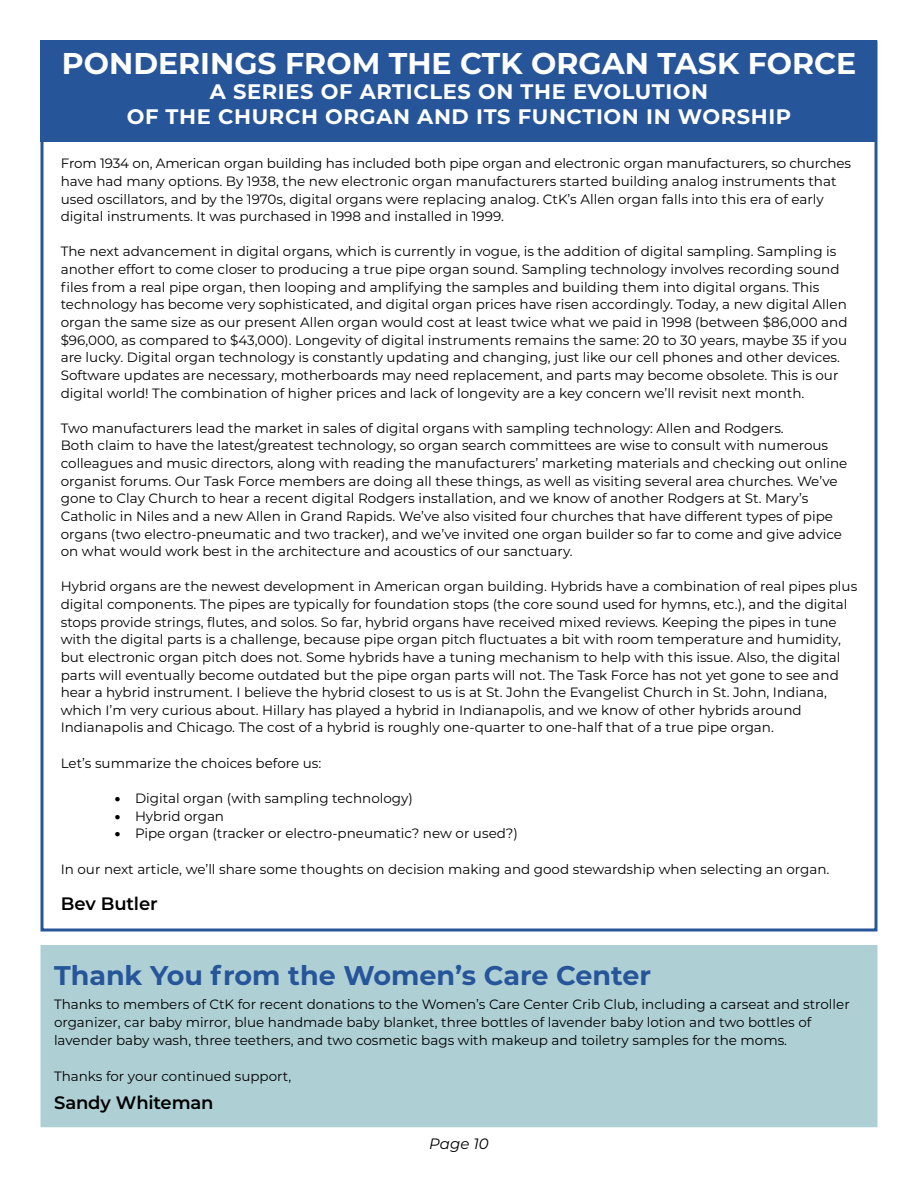
<style>
.page{position:relative;width:918px;height:1188px;background:#fff}
.page>*{position:absolute;margin:0;border:0;box-sizing:border-box;transform-origin:0 0}
.t1{font:700 30px "Montserrat";color:#fff}
.t2{font:700 27px "Montserrat";color:#27559a}
.t3{font:700 21px/25.2px "Montserrat";letter-spacing:.03em;color:#fff;text-align:center}
.t4{font:600 18px "Montserrat";letter-spacing:-.01em;color:#000}
.t5{font:italic 15px "Montserrat";color:#000}
.t6{font:13.5px/17.7px "Montserrat";color:#000}
.s1{font-weight:900}
</style>
<div class="page">
<div style="left:40px;top:40px;width:838px;height:102px;background:#27559a"></div>
<div style="left:40px;top:945px;width:838px;height:182px;background:#aed0d5"></div>
<h1 class="t1" style="left:62px;top:42px;width:796px">PONDERINGS FROM THE CTK ORGAN TASK FORCE</h1>
<h3 class="t3" style="left:127px;top:78px;width:666px">A SERIES OF ARTICLES ON THE EVOLUTION<br>OF THE CHURCH ORGAN AND ITS FUNCTION IN WORSHIP</h3>
<p class="t6" style="left:61px;top:154px;width:792px">From 1934 on, American organ building has included both pipe organ and electronic organ manufacturers, so churches have had many options. By 1938, the new electronic organ manufacturers started building analog instruments that used oscillators, and by the 1970s, digital organs were replacing analog. CtK’s Allen organ falls into this era of early digital instruments. It was purchased in 1998 and installed in 1999.</p>
<p class="t6" style="left:61px;top:242px;width:788px">The next advancement in digital organs, which is currently in vogue, is the addition of digital sampling. Sampling is another effort to come closer to producing a true pipe organ sound. Sampling technology involves recording sound files from a real pipe organ, then looping and amplifying the samples and building them into digital organs. This technology has become very sophisticated, and digital organ prices have risen accordingly. Today, a new digital Allen organ the same size as our present Allen organ would cost at least twice what we paid in 1998 (between $86,000 and $96,000, as compared to $43,000). Longevity of digital instruments remains the same: 20 to 30 years, maybe 35 if you are lucky. Digital organ technology is constantly updating and changing, just like our cell phones and other devices.<br>Software updates are necessary, motherboards may need replacement, and parts may become obsolete. This is our digital world! The combination of higher prices and lack of longevity are a key concern we’ll revisit next month.</p>
<p class="t6" style="left:61px;top:419px;width:788px">Two manufacturers lead the market in sales of digital organs with sampling technology: Allen and Rodgers.<br>Both claim to have the latest/greatest technology, so organ search committees are wise to consult with numerous colleagues and music directors, along with reading the manufacturers’ marketing materials and checking out online organist forums. Our Task Force members are doing all these things, as well as visiting several area churches. We’ve gone to Clay Church to hear a recent digital Rodgers installation, and we know of another Rodgers at St. Mary’s Catholic in Niles and a new Allen in Grand Rapids. We’ve also visited four churches that have different types of pipe organs (two electro-pneumatic and two tracker), and we’ve invited one organ builder so far to come and give advice on what would work best in the architecture and acoustics of our sanctuary.</p>
<p class="t6" style="left:61px;top:577px;width:798px">Hybrid organs are the newest development in American organ building. Hybrids have a combination of real pipes plus digital components. The pipes are typically for foundation stops (the core sound used for hymns, etc.), and the digital stops provide strings, flutes, and solos. So far, hybrid organs have received mixed reviews. Keeping the pipes in tune with the digital parts is a challenge, because pipe organ pitch fluctuates a bit with room temperature and humidity, but electronic organ pitch does not. Some hybrids have a tuning mechanism to help with this issue. Also, the digital parts will eventually become outdated but the pipe organ parts will not. The Task Force has not yet gone to see and hear a hybrid instrument. I believe the hybrid closest to us is at St. John the Evangelist Church in St. John, Indiana, which I’m very curious about. Hillary has played a hybrid in Indianapolis, and we know of other hybrids around Indianapolis and Chicago. The cost of a hybrid is roughly one-quarter to one-half that of a true pipe organ.</p>
<p class="t6" style="left:61px;top:754px;width:262px">Let’s summarize the choices before us:</p>
<p class="t6" style="left:115px;top:789px;width:300px"><span class="s1">•</span> Digital organ (with sampling technology)</p>
<p class="t6" style="left:115px;top:806px;width:111px"><span class="s1">•</span> Hybrid organ</p>
<p class="t6" style="left:115px;top:824px;width:405px"><span class="s1">•</span> Pipe organ (tracker or electro-pneumatic? new or used?)</p>
<p class="t6" style="left:61px;top:860px;width:770px">In our next article, we’ll share some thoughts on decision making and good stewardship when selecting an organ.</p>
<h3 class="t4" style="left:61px;top:891px;width:98px">Bev Butler</h3>
<h2 class="t2" style="left:54px;top:956px;width:599px">Thank You from the Women’s Care Center</h2>
<p class="t6" style="left:54px;top:994px;width:797px">Thanks to members of CtK for recent donations to the Women’s Care Center Crib Club, including a carseat and stroller organizer, car baby mirror, blue handmade baby blanket, three bottles of lavender baby lotion and two bottles of lavender baby wash, three teethers, and two cosmetic bags with makeup and toiletry samples for the moms.</p>
<p class="t6" style="left:54px;top:1067px;width:239px">Thanks for your continued support,</p>
<h3 class="t4" style="left:54px;top:1090px;width:161px">Sandy Whiteman</h3>
<p class="t5" style="left:429px;top:1133px;width:61px">Page 10</p>
</div>
